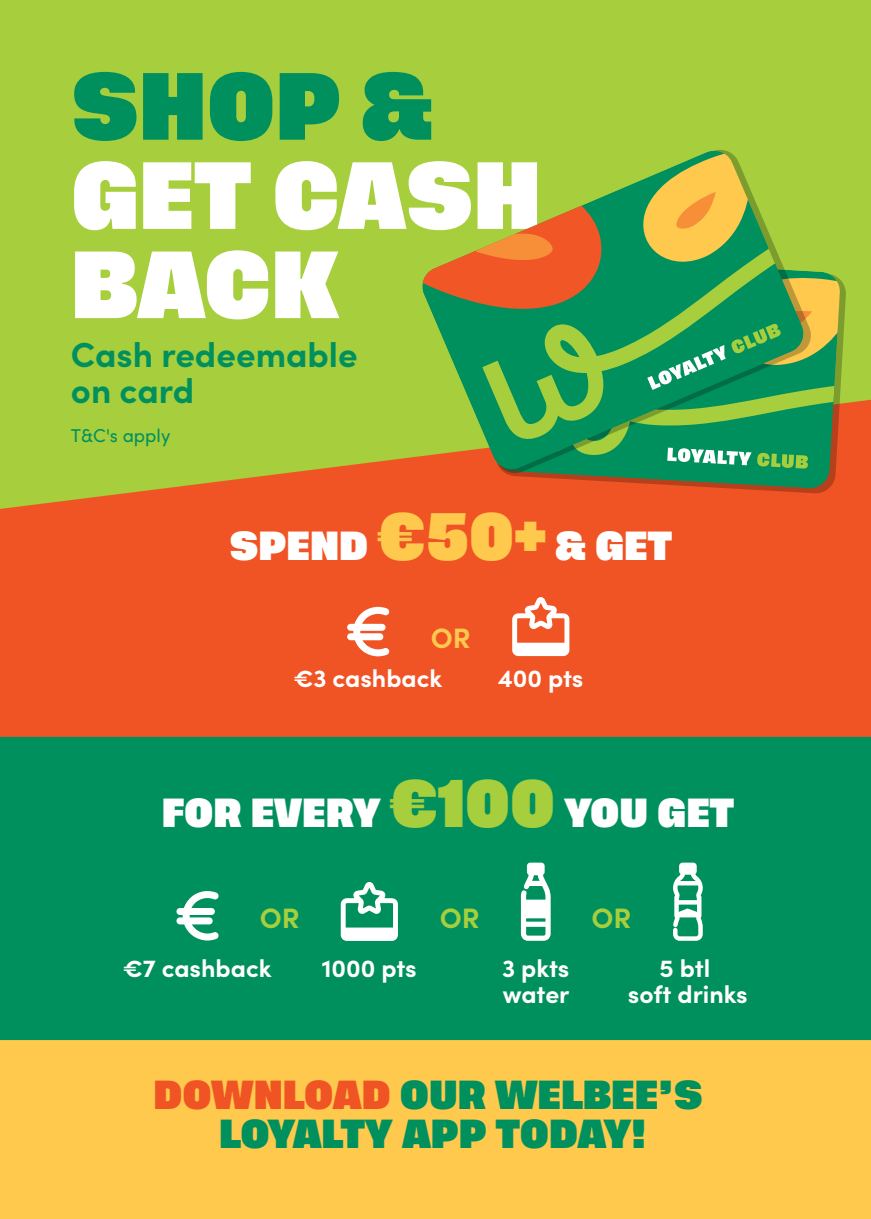
<style>
.page{position:relative;width:871px;height:1219px;background:#fff}
.page>*{position:absolute;margin:0;border:0;box-sizing:border-box;transform-origin:0 0}
.t1{font:700 70.5px/89.2px "Tusker Grotesk 8700";letter-spacing:-.005em;color:#fff}
.t2{font:700 70.5px "Tusker Grotesk 8700";color:#00905e}
.t3{font:700 34.9px/36.3px "Sofia Pro";color:#00905e}
.t4{font:700 30.1px "Tusker Grotesk 8700";color:#fff}
.t5{font:700 30px/38.8px "Tusker Grotesk 8700";color:#00905e;text-align:center}
.t6{font:700 28.1px "Sofia Pro";color:#a6ce3d}
.t7{font:700 28.1px "Sofia Pro";color:#fec94d}
.t8{font:700 24.8px/25.9px "Sofia Pro";color:#fff}
.t9{font:18.6px "Sofia Pro";color:#00905e}
.s1{font-size:49.6px;color:#fec94d}
.s2{font-size:49.6px;color:#a6ce3d}
.s3{color:#f15424}
</style>
<div class="page">
<div style="left:0;top:0;width:870px;height:1219px;background:#fec94d"></div>
<div style="left:0;top:389px;width:870px;height:651px;background:#00905e"></div>
<div style="left:0;top:108px;width:870px;height:629px;background:#f15424"></div>
<svg style="left:0;top:0;width:870px;height:509px;background:#abc53b"></svg>
<svg style="left:347px;top:607px;width:42px;height:49px"></svg>
<svg style="left:512px;top:597px;width:57px;height:59px"></svg>
<svg style="left:673px;top:863px;width:29px;height:78px"></svg>
<svg style="left:176px;top:891px;width:43px;height:49px"></svg>
<svg style="left:340px;top:882px;width:58px;height:59px"></svg>
<svg style="left:520px;top:863px;width:30px;height:78px"></svg>
<svg style="left:496px;top:257px;width:349px;height:236px"></svg>
<svg style="left:494px;top:469px;width:346px;height:20px"></svg>
<svg style="left:419px;top:151px;width:421px;height:318px;background:#6aa54c"></svg>
<h1 class="t2" style="left:71px;top:63px;width:363px">SHOP &amp;</h1>
<h1 class="t1" style="left:71px;top:155px;width:471px">GET CASH<br>BACK</h1>
<h2 class="t3" style="left:71px;top:334px;width:288px">Cash redeemable on card</h2>
<p class="t9" style="left:71px;top:422px;width:101px">T&amp;C's apply</p>
<p class="t4" style="left:229px;top:528px;width:444px">SPEND <span class="s1">€50+</span> &amp; GET</p>
<p class="t7" style="left:430px;top:616px;width:41px">OR</p>
<p class="t8" style="left:293px;top:663px;width:150px">€3 cashback</p>
<p class="t8" style="left:498px;top:663px;width:87px">400 pts</p>
<p class="t4" style="left:162px;top:795px;width:573px">FOR EVERY <span class="s2">€100</span> YOU GET</p>
<p class="t6" style="left:260px;top:897px;width:41px">OR</p>
<p class="t6" style="left:439px;top:897px;width:41px">OR</p>
<p class="t6" style="left:591px;top:897px;width:41px">OR</p>
<p class="t8" style="left:123px;top:953px;width:150px">€7 cashback</p>
<p class="t8" style="left:322px;top:953px;width:96px">1000 pts</p>
<p class="t8" style="left:502px;top:953px;width:69px">3 pkts water</p>
<p class="t8" style="left:627px;top:953px;width:121px;text-align:center">5 btl<br>soft drinks</p>
<p class="t5" style="left:153px;top:1077px;width:550px"><span class="s3">DOWNLOAD</span> OUR WELBEE’S<br>LOYALTY APP TODAY!</p>
</div>
